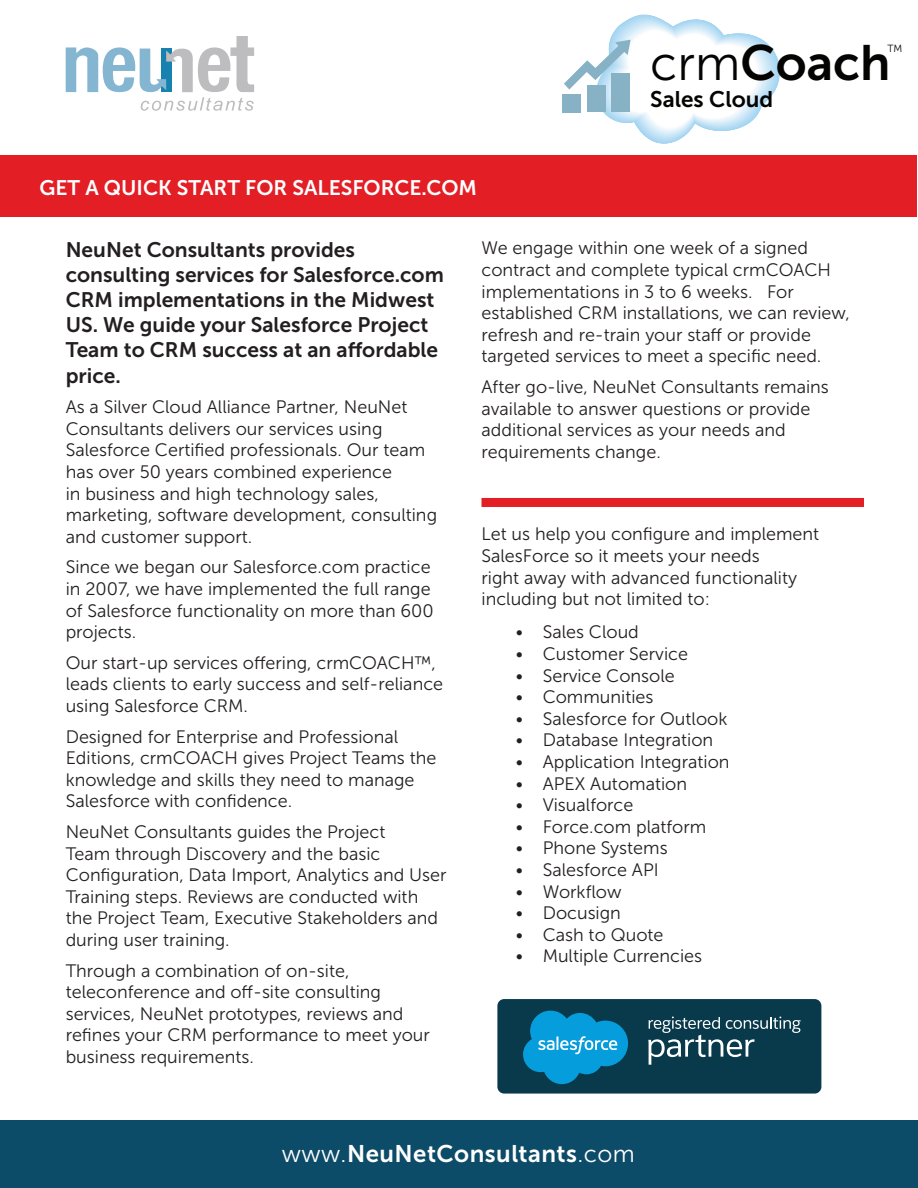
<style>
.page{position:relative;width:918px;height:1188px;background:#fff}
.page>*{position:absolute;margin:0;border:0;box-sizing:border-box;transform-origin:0 0}
.t1{font:49.5px "Museo Sans 700";color:#040503}
.t2{font:24px "Museo Sans 700";letter-spacing:.02em;color:#fff}
.t3{font:22.5px "Museo Sans 700";color:#040503}
.t4{font:21px/25.2px "Museo Sans 700";color:#231f20}
.t5{font:21px "Museo Sans 700";color:#fff}
.t6{font:18px/21.6px "Museo Sans 300";color:#231f20}
.t7{font:10.35px "Museo Sans 300";color:#040503}
.s1{font-family:"Museo Sans 300"}
</style>
<div class="page">
<div style="left:1px;top:156px;width:916px;height:61px;background:#e31e25"></div>
<div style="left:0;top:1120px;width:917px;height:68px;background:#0d4c68"></div>
<svg style="left:66px;top:36px;width:188px;height:75px"></svg>
<svg style="left:564px;top:14px;width:216px;height:142px"></svg>
<div style="left:611px;top:73px;width:19px;height:39px;background:#87b2c6"></div>
<div style="left:587px;top:85px;width:19px;height:27px;background:#87b2c6"></div>
<div style="left:562px;top:94px;width:19px;height:18px;background:#87b2c6"></div>
<div style="left:482px;top:498px;width:382px;height:9px;background:#e31e25"></div>
<div style="left:497px;top:999px;width:324px;height:95px;background:#093a4b;border-radius:7px"></div>
<svg style="left:523px;top:1011px;width:105px;height:73px"></svg>
<svg style="left:648px;top:1017px;width:153px;height:48px"></svg>
<p class="t5" style="left:40px;top:176px;width:439px">GET A QUICK START FOR SALESFORCE.COM</p>
<h1 class="t1" style="left:650px;top:35px;width:242px"><span class="s1">crm</span>Coach</h1>
<p class="t3" style="left:650px;top:86px;width:124px">Sales Cloud</p>
<p class="t7" style="left:887px;top:43px;width:16px">TM</p>
<p class="t4" style="left:66px;top:237px;width:380px">NeuNet Consultants provides consulting services for Salesforce.com<br>CRM implementations in the Midwest<br>US. We guide your Salesforce Project<br>Team to CRM success at an affordable price.</p>
<p class="t6" style="left:66px;top:396px;width:373px">As a Silver Cloud Alliance Partner, NeuNet Consultants delivers our services using Salesforce Certified professionals. Our team has over 50 years combined experience<br>in business and high technology sales, marketing, software development, consulting and customer support.</p>
<p class="t6" style="left:66px;top:557px;width:370px">Since we began our Salesforce.com practice in 2007, we have implemented the full range of Salesforce functionality on more than 600 projects.</p>
<p class="t6" style="left:66px;top:652px;width:379px">Our start-up services offering, crmCOACH™, leads clients to early success and self-reliance using Salesforce CRM.</p>
<p class="t6" style="left:66px;top:726px;width:372px">Designed for Enterprise and Professional Editions, crmCOACH gives Project Teams the knowledge and skills they need to manage Salesforce with confidence.</p>
<p class="t6" style="left:66px;top:821px;width:382px">NeuNet Consultants guides the Project<br>Team through Discovery and the basic Configuration, Data Import, Analytics and User Training steps. Reviews are conducted with the Project Team, Executive Stakeholders and during user training.</p>
<p class="t6" style="left:66px;top:960px;width:366px">Through a combination of on-site, teleconference and off-site consulting services, NeuNet prototypes, reviews and refines your CRM performance to meet your business requirements.</p>
<p class="t6" style="left:482px;top:237px;width:370px">We engage within one week of a signed contract and complete typical crmCOACH implementations in 3 to 6 weeks. For established CRM installations, we can review, refresh and re-train your staff or provide targeted services to meet a specific need.</p>
<p class="t6" style="left:482px;top:376px;width:349px">After go-live, NeuNet Consultants remains available to answer questions or provide additional services as your needs and requirements change.</p>
<p class="t6" style="left:482px;top:523px;width:339px">Let us help you configure and implement SalesForce so it meets your needs<br>right away with advanced functionality including but not limited to:</p>
<p class="t6" style="left:516px;top:622px;width:125px">• Sales Cloud</p>
<p class="t6" style="left:516px;top:643px;width:174px">• Customer Service</p>
<p class="t6" style="left:516px;top:665px;width:161px">• Service Console</p>
<p class="t6" style="left:516px;top:686px;width:139px">• Communities</p>
<p class="t6" style="left:516px;top:708px;width:213px">• Salesforce for Outlook</p>
<p class="t6" style="left:516px;top:730px;width:199px">• Database Integration</p>
<p class="t6" style="left:516px;top:751px;width:215px">• Application Integration</p>
<p class="t6" style="left:516px;top:773px;width:173px">• APEX Automation</p>
<p class="t6" style="left:516px;top:794px;width:119px">• Visualforce</p>
<p class="t6" style="left:516px;top:816px;width:192px">• Force.com platform</p>
<p class="t6" style="left:516px;top:838px;width:154px">• Phone Systems</p>
<p class="t6" style="left:516px;top:859px;width:145px">• Salesforce API</p>
<p class="t6" style="left:516px;top:881px;width:107px">• Workflow</p>
<p class="t6" style="left:516px;top:902px;width:107px">• Docusign</p>
<p class="t6" style="left:516px;top:924px;width:149px">• Cash to Quote</p>
<p class="t6" style="left:516px;top:946px;width:188px">• Multiple Currencies</p>
<p class="t2" style="left:282px;top:1141px;width:355px"><span class="s1">www.</span>NeuNetConsultants<span class="s1">.com</span></p>
</div>
